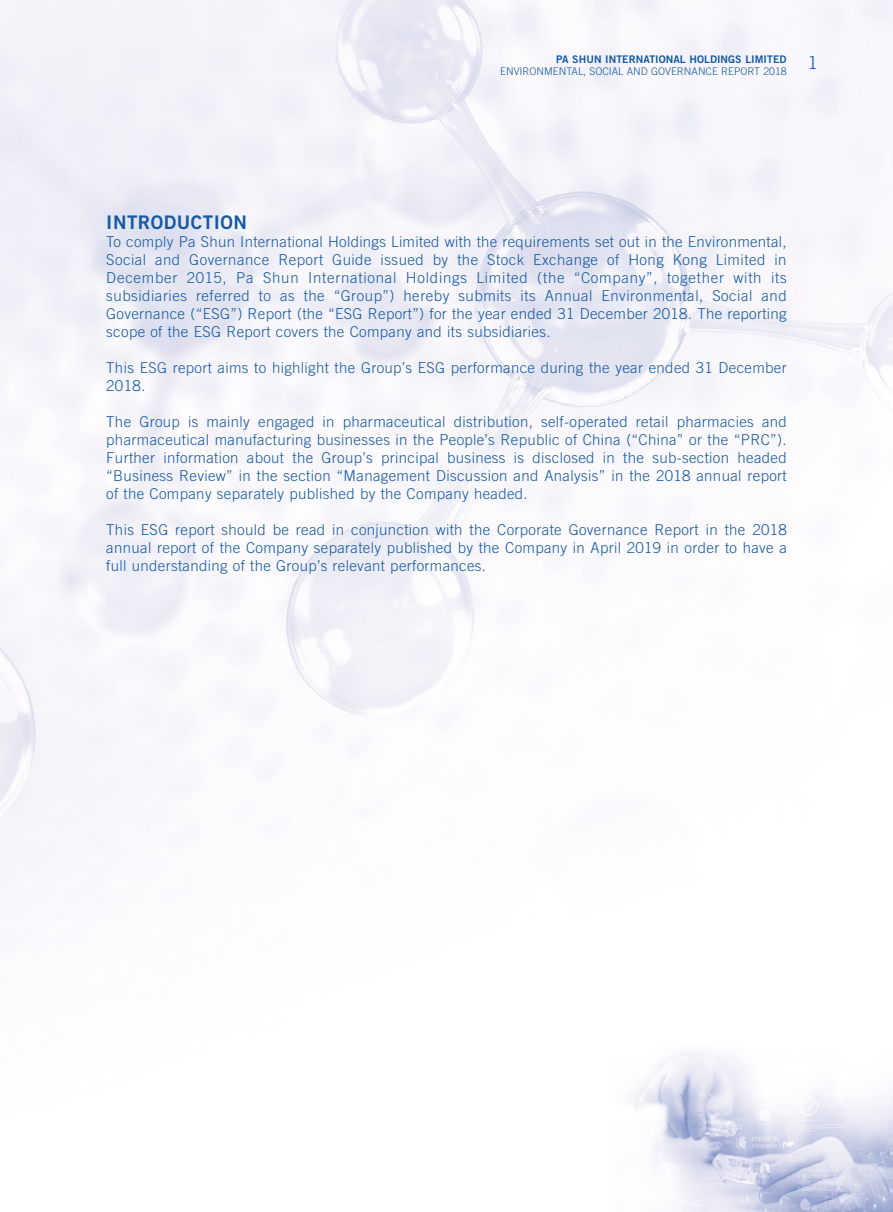
<style>
.page{position:relative;width:893px;height:1212px;background:#fff}
.page>*{position:absolute;margin:0;border:0;box-sizing:border-box;transform-origin:0 0}
.t1{font:18.75px "Trade Gothic LT Std Bd 2";letter-spacing:.025em;color:#1459a1}
.t2{font:300 18px "Trade Gothic LT Std";color:#1459a1}
.t3{font:300 15px/18px "Trade Gothic LT Std";letter-spacing:.025em;color:#1459a1;text-align:justify}
.t4{font:300 10.5px "Trade Gothic LT Std";letter-spacing:.005em;color:#1459a1}
.t5{font:10.5px "Trade Gothic LT Std Bd 2";letter-spacing:.005em;color:#1459a1}
</style>
<div class="page">
<img style="left:0;top:0;width:893px;height:1212px">
<p class="t5" style="left:556px;top:53px;width:232px">PA SHUN INTERNATIONAL HOLDINGS LIMITED</p>
<p class="t4" style="left:500px;top:65px;width:288px">ENVIRONMENTAL, SOCIAL AND GOVERNANCE REPORT 2018</p>
<p class="t2" style="left:808px;top:51px;width:12px">1</p>
<p class="t1" style="left:106px;top:211px;width:142px">INTRODUCTION</p>
<p class="t3" style="left:106px;top:233px;width:682px">To comply Pa Shun International Holdings Limited with the requirements set out in the Environmental, Social and Governance Report Guide issued by the Stock Exchange of Hong Kong Limited in December 2015, Pa Shun International Holdings Limited (the “Company”, together with its subsidiaries referred to as the “Group”) hereby submits its Annual Environmental, Social and Governance (“ESG”) Report (the “ESG Report”) for the year ended 31 December 2018. The reporting scope of the ESG Report covers the Company and its subsidiaries.</p>
<p class="t3" style="left:106px;top:359px;width:682px">This ESG report aims to highlight the Group’s ESG performance during the year ended 31 December<br>2018.</p>
<p class="t3" style="left:106px;top:413px;width:682px">The Group is mainly engaged in pharmaceutical distribution, self-operated retail pharmacies and pharmaceutical manufacturing businesses in the People’s Republic of China (“China” or the “PRC”).<br>Further information about the Group’s principal business is disclosed in the sub-section headed “Business Review” in the section “Management Discussion and Analysis” in the 2018 annual report of the Company separately published by the Company headed.</p>
<p class="t3" style="left:106px;top:521px;width:682px">This ESG report should be read in conjunction with the Corporate Governance Report in the 2018 annual report of the Company separately published by the Company in April 2019 in order to have a full understanding of the Group’s relevant performances.</p>
</div>
